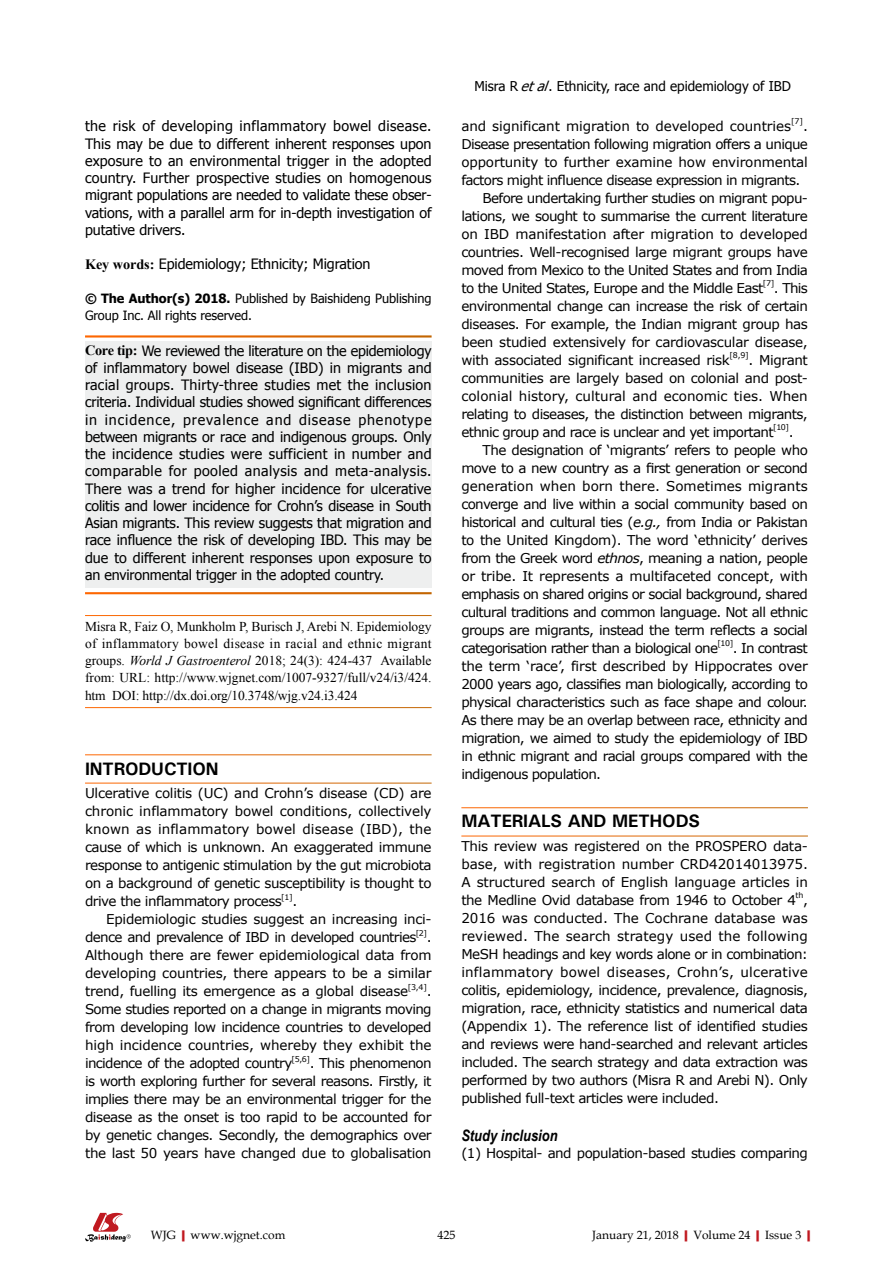
<style>
.page{position:relative;width:893px;height:1263px;background:#fff}
.page>*{position:absolute;margin:0;border:0;box-sizing:border-box;transform-origin:0 0}
.t1{font:700 18px "Univers";letter-spacing:-.01em;color:#000}
.t2{font:italic 700 15.75px "Arial Narrow";color:#000}
.t3{font:14.25px/17.2px "Tahoma";letter-spacing:-.005em;color:#000;text-align:justify}
.t4{font:13.5px/18px "Verdana";letter-spacing:-.04em;color:#000;text-align:justify}
.t5{font:13.5px/17.2px "Times New Roman";letter-spacing:-.01em;color:#000;text-align:justify}
.t6{font:13.5px "Verdana";letter-spacing:-.01em;color:#000}
.t7{font:13.5px "Verdana";letter-spacing:-.06em;color:#000}
.t8{font:13.5px "Verdana";letter-spacing:-.015em;color:#000}
.t9{font:13.5px "Tahoma";color:#000}
.t10{font:13.5px "Verdana";color:#000}
.t11{font:12.75px/17.2px "Tahoma";letter-spacing:-.005em;color:#000}
.t12{font:12px "Book Antiqua";color:#000}
.t13{font:7.8px "Verdana";color:#000}
.s1{font-family:"Times New Roman";font-weight:700}
.s2{font-weight:700}
.s3{font-style:italic}
.s4{font-weight:700;color:#c01920}
</style>
<div class="page">
<div style="left:85px;top:341px;width:347px;height:247px;background:#eeefef"></div>
<svg style="left:85px;top:1213px;width:46px;height:29px"></svg>
<p class="t3" style="left:85px;top:117px;width:348px">the risk of developing inflammatory bowel disease.<br>This may be due to different inherent responses upon exposure to an environmental trigger in the adopted country. Further prospective studies on homogenous migrant populations are needed to validate these obser&shy;vations, with a parallel arm for in-depth investigation of putative drivers.</p>
<p class="t3" style="left:85px;top:255px;width:287px"><span class="s1">Key words:</span> Epidemiology; Ethnicity; Migration</p>
<p class="t11" style="left:85px;top:289px;width:348px"><span class="s2">© The Author(s) 2018.</span> Published by Baishideng Publishing<br>Group Inc. All rights reserved.</p>
<p class="t3" style="left:85px;top:341px;width:348px"><span class="s1">Core tip:</span> We reviewed the literature on the epidemiology of inflammatory bowel disease (IBD) in migrants and racial groups. Thirty-three studies met the inclusion criteria. Individual studies showed signifi-cant differences in incidence, prevalence and disease phenotype between migrants or race and indigenous groups. Only the incidence studies were sufficient in number and comparable for pooled analysis and meta-analysis.<br>There was a trend for higher incidence for ulcerative colitis and lower incidence for crohn’s disease in South Asian migrants. This review suggests that migration and race influence the risk of developing IBD. This may be due to different inherent responses upon exposure to an environmental trigger in the adopted country.</p>
<p class="t5" style="left:85px;top:617px;width:348px">Misra R, Faiz O, Munkholm P, Burisch J, Arebi N. Epidemiology of inflammatory bowel disease in racial and ethnic migrant groups. <span class="s3">World J Gastroenterol</span> 2018; 24(3): 424-437 Available from: URL: http://www.wjgnet.com/1007-9327/full/v24/i3/424. htm DOI: http://dx.doi.org/10.3748/wjg.v24.i3.424</p>
<p class="t1" style="left:85px;top:757px;width:135px">INTRODUCTION</p>
<p class="t4" style="left:85px;top:784px;width:348px">Ulcerative colitis (UC) and crohn’s disease (CD) are chronic inflammatory bowel conditions, collectively known as inflammatory bowel disease (IBD), the cause of which is unknown. An exaggerated immune response to antigenic stimulation by the gut microbiota on a background of genetic susceptibility is thought to drive the inflammatory process</p>
<p class="t13" style="left:281px;top:892px;width:13px">[1]</p>
<p class="t4" style="left:292px;top:892px;width:6px">.</p>
<p class="t4" style="left:106px;top:910px;width:327px">Epidemiologic studies suggest an increasing inci-</p>
<p class="t4" style="left:85px;top:928px;width:333px">dence and prevalence of IBD in developed countries</p>
<p class="t13" style="left:416px;top:928px;width:13px">[2]</p>
<p class="t4" style="left:85px;top:928px;width:348px;text-indent:342px">.<br>Although there are fewer epidemiological data from developing countries, there appears to be a similar trend, fuelling its emergence as a global disease</p>
<p class="t13" style="left:408px;top:982px;width:21px">[3,4]</p>
<p class="t4" style="left:85px;top:982px;width:348px;text-indent:342px">.<br>Some studies reported on a change in migrants moving from developing low incidence countries to developed high incidence countries, whereby they exhibit the incidence of the adopted country</p>
<p class="t13" style="left:292px;top:1054px;width:20px">[5,6]</p>
<p class="t4" style="left:85px;top:1054px;width:348px;text-indent:225px">. This phenomenon is worth exploring further for several reasons. Firstly, it implies there may be an environmental trigger for the disease as the onset is too rapid to be accounted for by genetic changes. Secondly, the demographics over the last 50 years have changed due to globalisation</p>
<p class="t9" style="left:474px;top:77px;width:318px">Misra R <span class="s3">etal</span>. Ethnicity, race and epidemiology of IBD</p>
<p class="t6" style="left:461px;top:117px;width:331px">and significant migration to developed countries</p>
<p class="t13" style="left:791px;top:116px;width:14px">[7]</p>
<p class="t4" style="left:803px;top:116px;width:6px">.</p>
<p class="t4" style="left:461px;top:134px;width:348px">Disease presentation following migration offers a unique</p>
<p class="t6" style="left:461px;top:153px;width:348px">opportunity to further examine how environmental</p>
<p class="t4" style="left:461px;top:170px;width:341px">factors might influence disease expression in migrants.</p>
<p class="t4" style="left:483px;top:188px;width:327px">Before undertaking further studies on migrant popu-</p>
<p class="t4" style="left:461px;top:206px;width:348px">lations, we sought to summarise the current literature</p>
<p class="t6" style="left:461px;top:225px;width:348px">on IBD manifestation after migration to developed</p>
<p class="t4" style="left:461px;top:242px;width:348px">countries. Well-recognised large migrant groups have</p>
<p class="t4" style="left:461px;top:260px;width:348px">moved from Mexico to the United States and from India</p>
<p class="t4" style="left:461px;top:278px;width:304px">to the United States, Europe and the Middle East</p>
<p class="t13" style="left:763px;top:278px;width:13px">[7]</p>
<p class="t4" style="left:461px;top:278px;width:348px;text-indent:312px">. This environmental change can increase the risk of certain diseases. For example, the Indian migrant group has been studied extensively for cardiovascular disease, with associated significant increased risk</p>
<p class="t13" style="left:729px;top:350px;width:21px">[8,9]</p>
<p class="t4" style="left:461px;top:350px;width:348px;text-align:left;text-indent:287px">. Migrant communities are largely based on colonial and post&shy;colonial history, cultural and economic ties. When relating to diseases, the distinction between migrants, ethnic group and race is unclear and yet important</p>
<p class="t13" style="left:773px;top:422px;width:17px">[10]</p>
<p class="t4" style="left:789px;top:422px;width:6px">.</p>
<p class="t4" style="left:483px;top:440px;width:327px">The designation of ‘migrants’ refers to people who</p>
<p class="t4" style="left:461px;top:458px;width:348px">move to a new country as a first generation or second</p>
<p class="t10" style="left:461px;top:477px;width:348px">generation when born there. Sometimes migrants</p>
<p class="t4" style="left:461px;top:494px;width:348px">converge and live within a social community based on</p>
<p class="t4" style="left:461px;top:512px;width:348px">historical and cultural ties (<span class="s3">e.g.,</span> from India or Pakistan</p>
<p class="t4" style="left:461px;top:530px;width:348px">to the United Kingdom). The word ‘ethnicity’ derives</p>
<p class="t4" style="left:461px;top:548px;width:348px">from the Greek word <span class="s3">ethnos</span>, meaning a nation, people</p>
<p class="t8" style="left:461px;top:567px;width:348px">or tribe. It represents a multifaceted concept, with</p>
<p class="t7" style="left:461px;top:585px;width:348px">emphasis on shared origins or social background, shared</p>
<p class="t4" style="left:461px;top:602px;width:348px">cultural traditions and common language. Not all ethnic</p>
<p class="t4" style="left:461px;top:620px;width:348px">groups are migrants, instead the term reflects a social</p>
<p class="t4" style="left:461px;top:638px;width:258px">categorisation rather than a biological one</p>
<p class="t13" style="left:717px;top:638px;width:17px">[10]</p>
<p class="t4" style="left:461px;top:638px;width:348px;text-indent:271px">. In contrast the term ‘race’, first described by Hippocrates over 2000 years ago, classifies man biologically, according to physical characteristics such as face shape and colour.<br>As there may be an overlap between race, ethnicity and migration, we aimed to study the epidemiology of IBD in ethnic migrant and racial groups compared with the indigenous population.</p>
<p class="t1" style="left:461px;top:810px;width:240px">MATERIALS AND METHODS</p>
<p class="t4" style="left:461px;top:836px;width:348px">This review was registered on the PROSPERO data&shy;base, with registration number CRD42014013975.<br>A structured search of English language articles in the Medline Ovid database from 1946 to October 4</p>
<p class="t13" style="left:795px;top:890px;width:9px">th</p>
<p class="t4" style="left:461px;top:890px;width:348px;text-indent:342px">, 2016 was conducted. The Cochrane database was reviewed. The search strategy used the following MeSH headings and key words alone or in combination: inflammatory bowel diseases, Crohn’s, ulcerative colitis, epidemiology, incidence, prevalence, diagnosis, migration, race, ethnicity statistics and numerical data (Appendix 1). The reference list of identified studies and reviews were hand-searched and relevant articles included. The search strategy and data extraction was performed by two authors (Misra R and Arebi N). Only published full-text articles were included.</p>
<p class="t2" style="left:461px;top:1124px;width:98px">Study inclusion</p>
<p class="t4" style="left:461px;top:1144px;width:348px">(1) Hospital- and population-based studies comparing</p>
<p class="t12" style="left:151px;top:1226px;width:136px">WJG<span class="s4">|</span>www.wjgnet.com</p>
<p class="t12" style="left:437px;top:1226px;width:19px">425</p>
<p class="t12" style="left:592px;top:1226px;width:225px">January 21, 2018<span class="s4">|</span>Volume 24<span class="s4">|</span>Issue 3<span class="s4">|</span></p>
</div>
